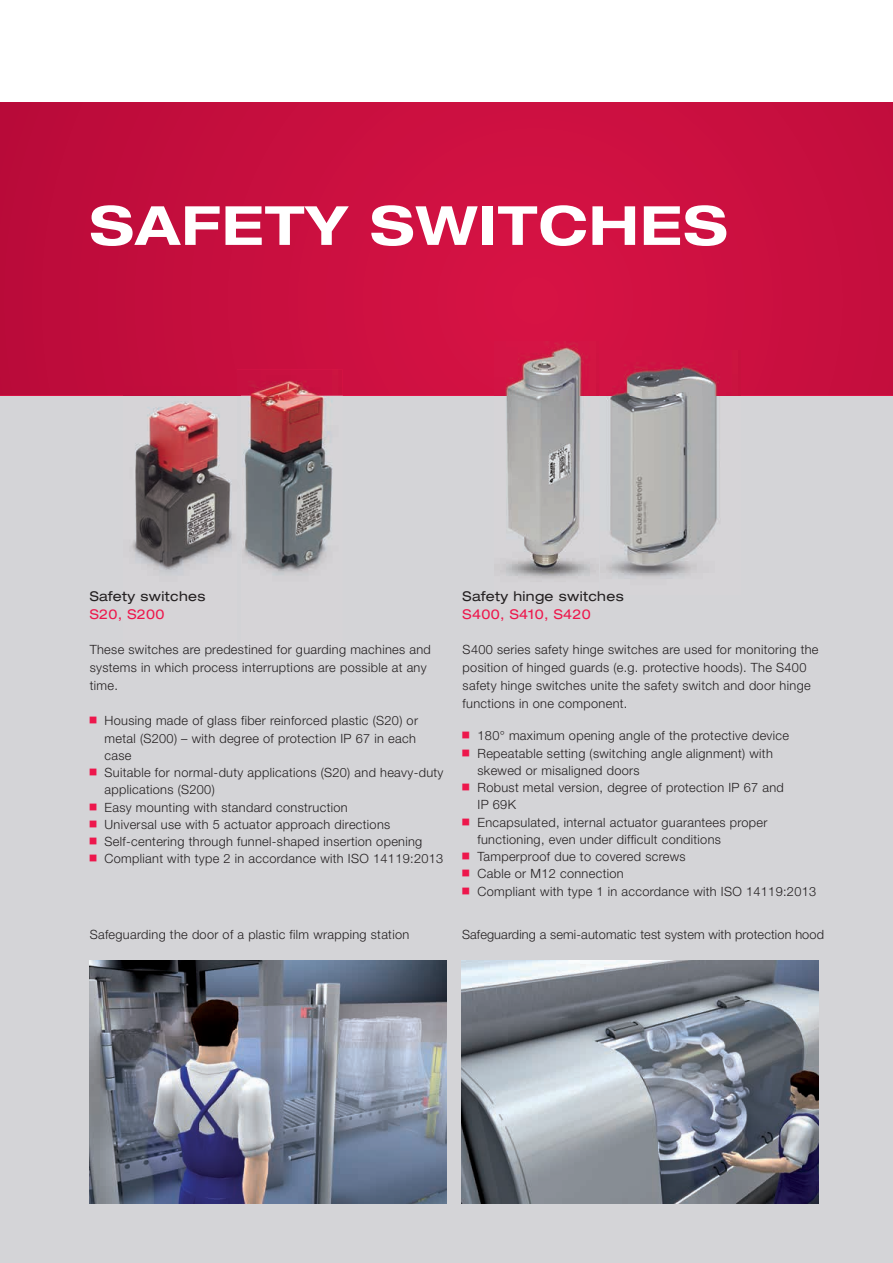
<style>
.page{position:relative;width:893px;height:1263px;background:#fff}
.page>*{position:absolute;margin:0;border:0;box-sizing:border-box;transform-origin:0 0}
.t1{font:700 expanded 54px "Helvetica Neue LT Pro";letter-spacing:.025em;color:#fff}
.t2{font:expanded 13.5px "Helvetica Neue LT Pro";letter-spacing:.025em;color:#231f20}
.t3{font:expanded 13.5px "Helvetica Neue LT Pro";letter-spacing:.025em;color:#ed174c}
.t4{font:300 12.75px/17.2px "Helvetica Neue LT Pro";letter-spacing:.025em;color:#231f20}
</style>
<div class="page">
<div style="left:0;top:395px;width:893px;height:868px;background:#d4d4d7"></div>
<svg style="left:0;top:102px;width:893px;height:293px;background:#c80f3f"></svg>
<img style="left:462px;top:960px;width:356px;height:243px">
<img style="left:90px;top:960px;width:356px;height:243px">
<img style="left:237px;top:369px;width:106px;height:206px">
<img style="left:124px;top:386px;width:113px;height:186px">
<img style="left:237px;top:395px;width:3px;height:180px">
<svg style="left:237px;top:386px;width:3px;height:9px"></svg>
<img style="left:494px;top:342px;width:105px;height:236px">
<img style="left:601px;top:350px;width:140px;height:227px">
<h1 class="t1" style="left:90px;top:190px;width:639px">SAFETY SWITCHES</h1>
<p class="t2" style="left:90px;top:587px;width:117px">Safety switches</p>
<p class="t3" style="left:90px;top:605px;width:76px">S20, S200</p>
<p class="t4" style="left:90px;top:640px;width:343px;line-height:18px">These switches are predestined for guarding machines and systems in which process interruptions are possible at any time.</p>
<p class="t4" style="left:105px;top:712px;width:340px">Housing made of glass fiber reinforced plastic (S20) or metal (S200) – with degree of protection IP 67 in each case<br>Suitable for normal-duty applications (S20) and heavy-duty applications (S200)<br>Easy mounting with standard construction<br>Universal use with 5 actuator approach directions Self-centering through funnel-shaped insertion opening Compliant with type 2 in accordance with ISO 14119:2013</p>
<p class="t2" style="left:463px;top:587px;width:163px">Safety hinge switches</p>
<p class="t3" style="left:463px;top:605px;width:130px">S400, S410, S420</p>
<p class="t4" style="left:463px;top:640px;width:357px;line-height:18px">S400 series safety hinge switches are used for monitoring the position of hinged guards (e.g. protective hoods). The S400 safety hinge switches unite the safety switch and door hinge functions in one component.</p>
<p class="t4" style="left:477px;top:727px;width:340px">180° maximum opening angle of the protective device Repeatable setting (switching angle alignment) with skewed or misaligned doors<br>Robust metal version, degree of protection IP 67 and<br>IP 69K<br>Encapsulated, internal actuator guarantees proper functioning, even under difficult conditions<br>Tamperproof due to covered screws<br>Cable or M12 connection<br>Compliant with type 1 in accordance with ISO 14119:2013</p>
<p class="t4" style="left:90px;top:926px;width:321px">Safeguarding the door of a plastic film wrapping station</p>
<p class="t4" style="left:462px;top:926px;width:364px">Safeguarding a semi-automatic test system with protection hood</p>
</div>
